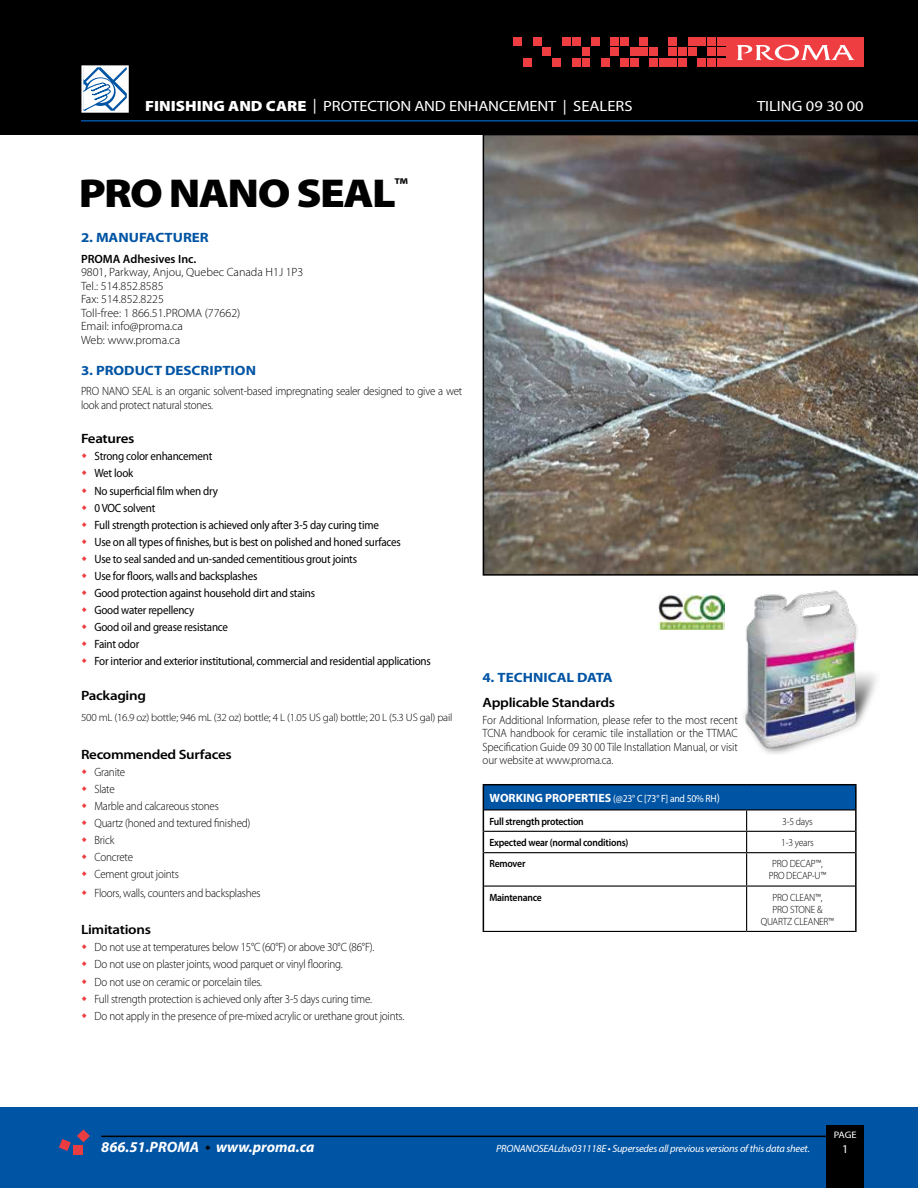
<style>
.page{position:relative;width:918px;height:1188px;background:#fff}
.page>*{position:absolute;margin:0;border:0;box-sizing:border-box;transform-origin:0 0}
.t1{font:900 40.5px "Myriad Pro";letter-spacing:-.035em;color:#000;scale:1.11 1}
.t2{font:italic 700 15px "Myriad Pro";color:#fff}
.t3{font:14.85px "Myriad Pro";letter-spacing:-.01em;color:#fff;scale:1.11 1}
.t4{font:600 13.5px "Myriad Pro";letter-spacing:-.02em;color:#000;scale:1.11 1}
.t5{font:700 13.5px "Myriad Pro";color:#0054a4;scale:1.11 1}
.t6{font:300 12px/17.1px "Myriad Pro";letter-spacing:-.02em;color:#000;scale:.92 1}
.t7{font:12px/17.1px "Myriad Pro";letter-spacing:-.02em;color:#000;scale:.92 1}
.t8{font:300 12px/13.5px "Myriad Pro";color:#000}
.t9{font:600 12px "Myriad Pro";color:#000}
.t10{font:12px "Myriad Pro";color:#fff}
.t11{font:300 10.8px "Myriad Pro";letter-spacing:-.02em;color:#000}
.t12{font:600 10.5px/22.6px "Myriad Pro";letter-spacing:-.02em;color:#000;scale:.92 1}
.t13{font:300 10.5px/12px "Myriad Pro";letter-spacing:-.02em;color:#000;text-align:center;scale:.92 1}
.t14{font:italic 10.5px "Myriad Pro";letter-spacing:-.02em;color:#fff}
.t15{font:9.45px "Myriad Pro";color:#fff;scale:1.11 1}
.s1{font-weight:900}
.s2{font-weight:700;font-size:12px;color:#fff}
.s3{font-weight:400;color:#fff}
.s4{font-weight:400;font-size:12px;color:#fff}
</style>
<div class="page">
<svg style="left:483px;top:135px;width:435px;height:441px;background:#726b64"></svg>
<div style="left:0;top:0;width:918px;height:135px;background:#000"></div>
<div style="left:0;top:1107px;width:918px;height:81px;background:#0054a4"></div>
<div style="left:826px;top:1125px;width:38px;height:63px;background:#000"></div>
<hr style="left:81px;top:120px;width:837px;height:2px;background:#0054a4">
<div style="left:483px;top:785px;width:373px;height:25px;background:#0054a4"></div>
<hr style="left:483px;top:784px;width:264px;height:1px;background:#000">
<hr style="left:747px;top:784px;width:110px;height:1px;background:#000">
<hr style="left:855px;top:785px;width:2px;height:25px;background:#000">
<svg style="left:746px;top:810px;width:1px;height:42px"></svg>
<hr style="left:746px;top:853px;width:1px;height:32px;background:#000">
<hr style="left:746px;top:887px;width:1px;height:44px;background:#000">
<hr style="left:484px;top:809px;width:263px;height:1px;background:#000">
<hr style="left:747px;top:809px;width:108px;height:1px;background:#000">
<hr style="left:484px;top:831px;width:263px;height:1px;background:#000">
<hr style="left:747px;top:831px;width:108px;height:1px;background:#000">
<hr style="left:484px;top:852px;width:263px;height:1px;background:#000">
<hr style="left:747px;top:852px;width:108px;height:1px;background:#000">
<hr style="left:484px;top:885px;width:263px;height:2px;background:#000">
<hr style="left:747px;top:885px;width:108px;height:2px;background:#000">
<hr style="left:483px;top:931px;width:264px;height:1px;background:#000">
<hr style="left:747px;top:931px;width:110px;height:1px;background:#000">
<hr style="left:855px;top:810px;width:2px;height:21px;background:#000">
<svg style="left:483px;top:785px;width:1px;height:68px"></svg>
<hr style="left:855px;top:831px;width:2px;height:22px;background:#000">
<hr style="left:483px;top:853px;width:1px;height:33px;background:#000">
<hr style="left:855px;top:853px;width:2px;height:33px;background:#000">
<hr style="left:483px;top:886px;width:1px;height:45px;background:#000">
<hr style="left:855px;top:886px;width:2px;height:45px;background:#000">
<div style="left:73px;top:1145px;width:9px;height:10px;background:#e93d42"></div>
<svg style="left:77px;top:1129px;width:13px;height:13px"></svg>
<svg style="left:59px;top:1139px;width:12px;height:12px"></svg>
<hr style="left:101px;top:1136px;width:725px;height:1px;background:#000">
<div style="left:727px;top:37px;width:137px;height:30px;background:#ef3e42"></div>
<div style="left:717px;top:37px;width:8px;height:8px;background:#ef3e42"></div>
<div style="left:717px;top:48px;width:8px;height:8px;background:#ef3e42"></div>
<div style="left:717px;top:59px;width:8px;height:8px;background:#ef3e42"></div>
<div style="left:707px;top:37px;width:8px;height:8px;background:#ef3e42"></div>
<div style="left:707px;top:48px;width:8px;height:8px;background:#ef3e42"></div>
<div style="left:688px;top:48px;width:8px;height:8px;background:#ef3e42"></div>
<div style="left:707px;top:59px;width:8px;height:8px;background:#ef3e42"></div>
<div style="left:698px;top:37px;width:8px;height:8px;background:#ef3e42"></div>
<div style="left:688px;top:37px;width:8px;height:8px;background:#ef3e42"></div>
<div style="left:698px;top:59px;width:8px;height:8px;background:#ef3e42"></div>
<div style="left:678px;top:48px;width:8px;height:8px;background:#ef3e42"></div>
<div style="left:678px;top:59px;width:8px;height:8px;background:#ef3e42"></div>
<div style="left:669px;top:37px;width:8px;height:8px;background:#ef3e42"></div>
<div style="left:669px;top:48px;width:8px;height:8px;background:#ef3e42"></div>
<div style="left:669px;top:59px;width:8px;height:8px;background:#ef3e42"></div>
<div style="left:659px;top:59px;width:8px;height:8px;background:#ef3e42"></div>
<div style="left:649px;top:48px;width:8px;height:8px;background:#ef3e42"></div>
<div style="left:649px;top:59px;width:8px;height:8px;background:#ef3e42"></div>
<div style="left:640px;top:37px;width:8px;height:8px;background:#ef3e42"></div>
<div style="left:640px;top:48px;width:8px;height:8px;background:#ef3e42"></div>
<div style="left:630px;top:48px;width:8px;height:8px;background:#ef3e42"></div>
<div style="left:630px;top:59px;width:8px;height:8px;background:#ef3e42"></div>
<div style="left:620px;top:37px;width:8px;height:8px;background:#ef3e42"></div>
<div style="left:620px;top:59px;width:8px;height:8px;background:#ef3e42"></div>
<div style="left:611px;top:37px;width:8px;height:8px;background:#ef3e42"></div>
<div style="left:611px;top:48px;width:8px;height:8px;background:#ef3e42"></div>
<div style="left:601px;top:59px;width:8px;height:8px;background:#ef3e42"></div>
<div style="left:591px;top:37px;width:8px;height:8px;background:#ef3e42"></div>
<div style="left:582px;top:48px;width:8px;height:8px;background:#ef3e42"></div>
<div style="left:582px;top:59px;width:8px;height:8px;background:#ef3e42"></div>
<div style="left:572px;top:37px;width:8px;height:8px;background:#ef3e42"></div>
<div style="left:572px;top:59px;width:8px;height:8px;background:#ef3e42"></div>
<div style="left:562px;top:37px;width:8px;height:8px;background:#ef3e42"></div>
<div style="left:553px;top:59px;width:8px;height:8px;background:#ef3e42"></div>
<div style="left:533px;top:37px;width:8px;height:8px;background:#ef3e42"></div>
<div style="left:514px;top:37px;width:8px;height:8px;background:#ef3e42"></div>
<div style="left:543px;top:48px;width:8px;height:8px;background:#ef3e42"></div>
<div style="left:524px;top:59px;width:8px;height:8px;background:#ef3e42"></div>
<svg style="left:737px;top:45px;width:118px;height:15px"></svg>
<svg style="left:84px;top:68px;width:42px;height:42px;background:#b4cde4"></svg>
<div style="left:81px;top:65px;width:48px;height:48px;border:2px solid #fff"></div>
<img style="left:658px;top:595px;width:67px;height:35px">
<img style="left:743px;top:590px;width:134px;height:164px">
<p class="t3" style="left:145px;top:97px;width:441px"><span class="s1">FINISHING AND CARE</span> | PROTECTION AND ENHANCEMENT | SEALERS</p>
<p class="t3" style="left:757px;top:97px;width:98px">TILING 09 30 00</p>
<h1 class="t1" style="left:79px;top:166px;width:298px">PRO NANO SEAL<sup>™</sup></h1>
<p class="t5" style="left:81px;top:229px;width:117px">2. MANUFACTURER</p>
<p class="t9" style="left:81px;top:252px;width:117px">PROMA Adhesives Inc.</p>
<p class="t8" style="left:81px;top:266px;width:224px">9801, Parkway, Anjou, Quebec Canada H1J 1P3<br>Tel.: 514.852.8585<br>Fax: 514.852.8225<br>Toll-free: 1 866.51.PROMA (77662)<br>Email: info@proma.ca<br>Web: www.proma.ca</p>
<p class="t5" style="left:81px;top:361px;width:159px">3. PRODUCT DESCRIPTION</p>
<p class="t6" style="left:81px;top:385px;width:416px;line-height:13.5px">PRO NANO SEAL is an organic solvent-based impregnating sealer designed to give a wet look and protect natural stones.</p>
<p class="t4" style="left:81px;top:431px;width:50px">Features</p>
<p class="t7" style="left:95px;top:448px;width:367px">Strong color enhancement<br>Wet look<br>No superficial film when dry<br>0 VOC solvent<br>Full strength protection is achieved only after 3-5 day curing time<br>Use on all types of finishes, but is best on polished and honed surfaces<br>Use to seal sanded and un-sanded cementitious grout joints<br>Use for floors, walls and backsplashes<br>Good protection against household dirt and stains<br>Good water repellency<br>Good oil and grease resistance<br>Faint odor<br>For interior and exterior institutional, commercial and residential applications</p>
<p class="t4" style="left:81px;top:688px;width:60px">Packaging</p>
<p class="t11" style="left:81px;top:712px;width:373px">500 mL (16.9 oz) bottle; 946 mL (32 oz) bottle; 4 L (1.05 US gal) bottle; 20 L (5.3 US gal) pail</p>
<p class="t4" style="left:81px;top:747px;width:137px">Recommended Surfaces</p>
<p class="t6" style="left:95px;top:763px;width:171px">Granite<br>Slate<br>Marble and calcareous stones<br>Quartz (honed and textured finished)<br>Brick<br>Concrete<br>Cement grout joints</p>
<p class="t6" style="left:95px;top:884px;width:182px">Floors, walls, counters and backsplashes</p>
<p class="t4" style="left:81px;top:922px;width:65px">Limitations</p>
<p class="t6" style="left:95px;top:939px;width:338px">Do not use at temperatures below 15°C (60°F) or above 30°C (86°F).<br>Do not use on plaster joints, wood parquet or vinyl flooring.<br>Do not use on ceramic or porcelain tiles.<br>Full strength protection is achieved only after 3-5 days curing time.<br>Do not apply in the presence of pre-mixed acrylic or urethane grout joints.</p>
<p class="t5" style="left:483px;top:669px;width:119px">4. TECHNICAL DATA</p>
<p class="t4" style="left:483px;top:695px;width:121px">Applicable Standards</p>
<p class="t6" style="left:483px;top:713px;width:279px;line-height:13.5px;text-align:justify">For Additional Information, please refer to the most recent TCNA handbook for ceramic tile installation or the TTMAC Specification Guide 09 30 00 Tile Installation Manual, or visit our website at www.proma.ca.</p>
<p class="t12" style="left:489px;top:787px;width:252px"><span class="s2">WORKING PROPERTIES</span> <span class="s3">(@23° C [73° F] and 50% RH</span><span class="s4">)<br></span>Full strength protection</p>
<p class="t13" style="left:782px;top:815px;width:35px">3-5 days</p>
<p class="t12" style="left:489px;top:831px;width:153px">Expected wear (normal conditions)</p>
<p class="t13" style="left:781px;top:837px;width:37px">1-3 years</p>
<p class="t12" style="left:489px;top:853px;width:41px">Remover</p>
<p class="t13" style="left:769px;top:858px;width:64px">PRO DECAP™,<br>PRO DECAP-U™</p>
<p class="t12" style="left:489px;top:886px;width:59px">Maintenance</p>
<p class="t13" style="left:761px;top:891px;width:81px">PRO CLEAN™,<br>PRO STONE &amp;<br>QUARTZ CLEANER™</p>
<p class="t2" style="left:101px;top:1138px;width:215px">866.51.PROMA www.proma.ca</p>
<p class="t14" style="left:496px;top:1142px;width:315px">PRONANOSEALdsv031118E • Supersedes all previous versions of this data sheet.</p>
<p class="t15" style="left:834px;top:1129px;width:22px">PAGE</p>
<p class="t10" style="left:842px;top:1141px;width:8px">1</p>
</div>
